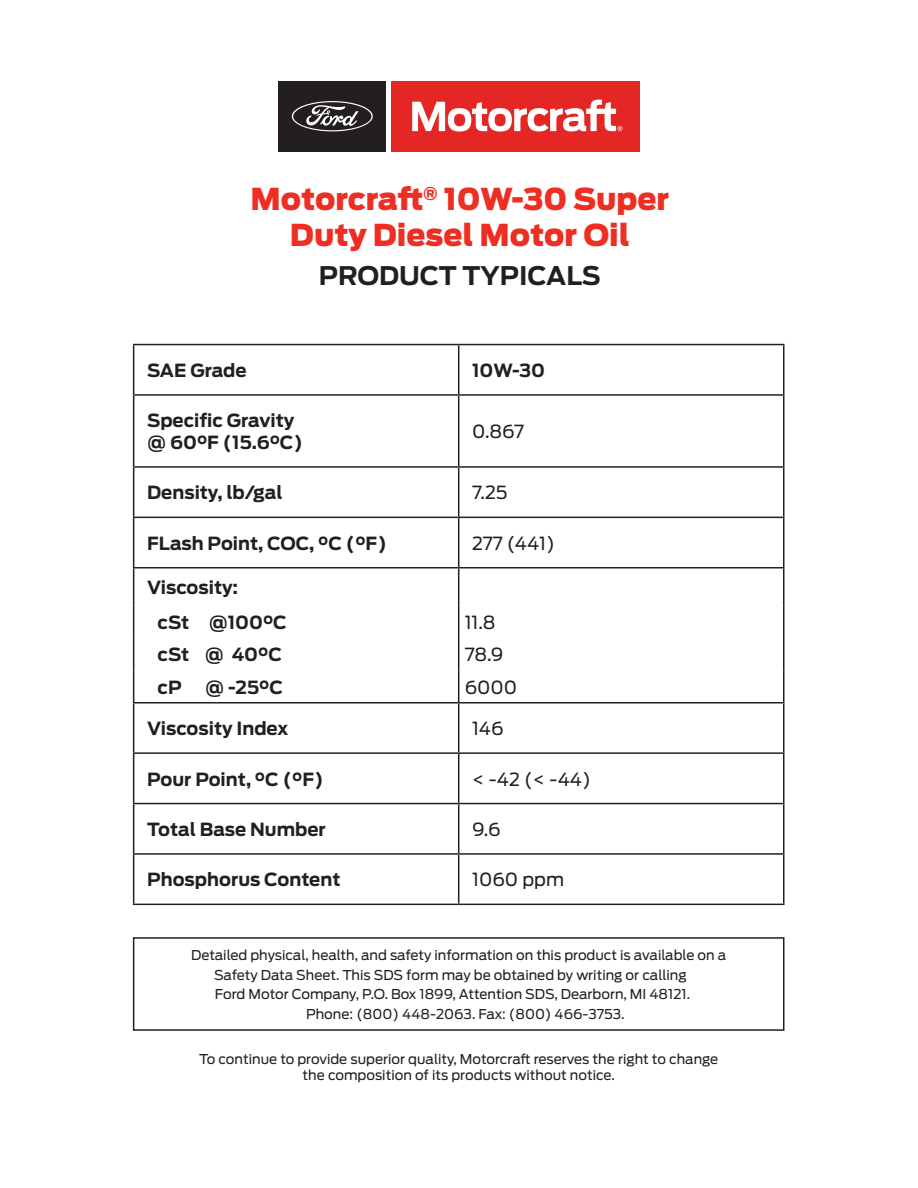
<style>
.page{position:relative;width:918px;height:1188px;background:#fff}
.page>*{position:absolute;margin:0;border:0;box-sizing:border-box;transform-origin:0 0}
.t1{font:900 30px/36px "Ford Antenna";color:#ee2e22;text-align:center}
.t2{font:700 25.5px "Ford Antenna";color:#231f20}
.t3{font:700 18px "Ford Antenna";color:#231f20}
.t4{font:18px "Ford Antenna";color:#231f20}
.t5{font:13.5px/19.5px "Ford Antenna";color:#231f20}
</style>
<div class="page">
<hr style="left:133px;top:344px;width:326px;height:1px;background:#231f20">
<hr style="left:133px;top:345px;width:1px;height:49px;background:#231f20">
<hr style="left:459px;top:344px;width:325px;height:1px;background:#231f20">
<hr style="left:458px;top:345px;width:1px;height:49px;background:#231f20">
<hr style="left:783px;top:345px;width:1px;height:49px;background:#231f20">
<hr style="left:133px;top:394px;width:326px;height:2px;background:#231f20">
<hr style="left:133px;top:396px;width:1px;height:70px;background:#231f20">
<hr style="left:459px;top:394px;width:325px;height:2px;background:#231f20">
<hr style="left:458px;top:396px;width:1px;height:70px;background:#231f20">
<hr style="left:783px;top:396px;width:1px;height:70px;background:#231f20">
<hr style="left:133px;top:466px;width:326px;height:2px;background:#231f20">
<hr style="left:133px;top:468px;width:1px;height:49px;background:#231f20">
<hr style="left:459px;top:466px;width:325px;height:2px;background:#231f20">
<hr style="left:458px;top:468px;width:1px;height:49px;background:#231f20">
<hr style="left:783px;top:468px;width:1px;height:49px;background:#231f20">
<hr style="left:133px;top:517px;width:326px;height:1px;background:#231f20">
<hr style="left:133px;top:518px;width:1px;height:49px;background:#231f20">
<hr style="left:459px;top:517px;width:325px;height:1px;background:#231f20">
<hr style="left:458px;top:518px;width:1px;height:49px;background:#231f20">
<hr style="left:783px;top:518px;width:1px;height:49px;background:#231f20">
<hr style="left:133px;top:567px;width:326px;height:1px;background:#231f20">
<hr style="left:133px;top:568px;width:1px;height:38px;background:#231f20">
<hr style="left:459px;top:567px;width:325px;height:1px;background:#231f20">
<hr style="left:458px;top:568px;width:1px;height:38px;background:#231f20">
<hr style="left:783px;top:568px;width:1px;height:38px;background:#231f20">
<hr style="left:133px;top:606px;width:1px;height:32px;background:#231f20">
<hr style="left:458px;top:606px;width:1px;height:32px;background:#231f20">
<hr style="left:783px;top:606px;width:1px;height:32px;background:#231f20">
<hr style="left:133px;top:638px;width:1px;height:32px;background:#231f20">
<hr style="left:458px;top:638px;width:1px;height:32px;background:#231f20">
<hr style="left:783px;top:638px;width:1px;height:32px;background:#231f20">
<hr style="left:133px;top:670px;width:1px;height:32px;background:#231f20">
<hr style="left:458px;top:670px;width:1px;height:32px;background:#231f20">
<hr style="left:783px;top:670px;width:1px;height:32px;background:#231f20">
<hr style="left:133px;top:702px;width:326px;height:1px;background:#231f20">
<hr style="left:133px;top:703px;width:1px;height:49px;background:#231f20">
<hr style="left:459px;top:702px;width:325px;height:1px;background:#231f20">
<hr style="left:458px;top:703px;width:1px;height:49px;background:#231f20">
<hr style="left:783px;top:703px;width:1px;height:49px;background:#231f20">
<hr style="left:133px;top:752px;width:326px;height:2px;background:#231f20">
<hr style="left:133px;top:754px;width:1px;height:49px;background:#231f20">
<hr style="left:459px;top:752px;width:325px;height:2px;background:#231f20">
<hr style="left:458px;top:754px;width:1px;height:49px;background:#231f20">
<hr style="left:783px;top:754px;width:1px;height:49px;background:#231f20">
<hr style="left:133px;top:803px;width:326px;height:1px;background:#231f20">
<hr style="left:133px;top:804px;width:1px;height:49px;background:#231f20">
<hr style="left:459px;top:803px;width:325px;height:1px;background:#231f20">
<hr style="left:458px;top:804px;width:1px;height:49px;background:#231f20">
<hr style="left:783px;top:804px;width:1px;height:49px;background:#231f20">
<hr style="left:133px;top:853px;width:326px;height:2px;background:#231f20">
<hr style="left:133px;top:855px;width:1px;height:49px;background:#231f20">
<hr style="left:459px;top:853px;width:325px;height:2px;background:#231f20">
<hr style="left:458px;top:855px;width:1px;height:49px;background:#231f20">
<hr style="left:783px;top:855px;width:1px;height:49px;background:#231f20">
<hr style="left:133px;top:904px;width:326px;height:1px;background:#231f20">
<hr style="left:459px;top:904px;width:325px;height:1px;background:#231f20">
<div style="left:133px;top:937px;width:651px;height:94px;border:2px solid #231f20"></div>
<div style="left:278px;top:81px;width:108px;height:70px;background:#231f20"></div>
<div style="left:391px;top:81px;width:249px;height:70px;background:#e42625"></div>
<svg style="left:412px;top:100px;width:210px;height:32px"></svg>
<svg style="left:292px;top:101px;width:81px;height:30px"></svg>
<p class="t1" style="left:251px;top:178px;width:420px">Motorcraft<sup>®</sup> 10W-30 Super<br>Duty Diesel Motor Oil</p>
<p class="t2" style="left:319px;top:253px;width:283px">PRODUCT TYPICALS</p>
<p class="t3" style="left:147px;top:354px;width:101px">SAE Grade</p>
<p class="t3" style="left:472px;top:354px;width:74px">10W-30</p>
<p class="t3" style="left:147px;top:405px;width:149px">Specific Gravity</p>
<p class="t3" style="left:147px;top:426px;width:157px">@ 60°F (15.6°C)</p>
<p class="t4" style="left:472px;top:416px;width:53px">0.867</p>
<p class="t3" style="left:147px;top:477px;width:137px">Density, lb/gal</p>
<p class="t4" style="left:472px;top:477px;width:37px">7.25</p>
<p class="t3" style="left:147px;top:527px;width:241px">FLash Point, COC, °C (°F)</p>
<p class="t4" style="left:472px;top:528px;width:84px">277 (441)</p>
<p class="t3" style="left:147px;top:571px;width:93px">Viscosity:</p>
<p class="t3" style="left:158px;top:606px;width:131px">cSt @100°C</p>
<p class="t4" style="left:465px;top:607px;width:32px">11.8</p>
<p class="t3" style="left:158px;top:639px;width:126px">cSt @ 40°C</p>
<p class="t4" style="left:465px;top:639px;width:40px">78.9</p>
<p class="t3" style="left:158px;top:671px;width:26px">cP</p>
<p class="t3" style="left:205px;top:671px;width:79px">@ -25°C</p>
<p class="t4" style="left:465px;top:672px;width:54px">6000</p>
<p class="t3" style="left:147px;top:712px;width:143px">Viscosity Index</p>
<p class="t4" style="left:472px;top:713px;width:33px">146</p>
<p class="t3" style="left:147px;top:763px;width:178px">Pour Point, °C (°F)</p>
<p class="t4" style="left:472px;top:764px;width:120px">&lt; -42 (&lt; -44)</p>
<p class="t3" style="left:147px;top:813px;width:180px">Total Base Number</p>
<p class="t4" style="left:472px;top:814px;width:30px">9.6</p>
<p class="t3" style="left:147px;top:864px;width:195px">Phosphorus Content</p>
<p class="t4" style="left:472px;top:864px;width:93px">1060 ppm</p>
<p class="t5" style="left:214px;top:944px;width:514px;text-indent:-23px">Detailed physical, health, and safety information on this product is available on a<br>Safety Data Sheet. This SDS form may be obtained by writing or calling<br>Ford Motor Company, P.O. Box 1899, Attention SDS, Dearborn, MI 48121.</p>
<p class="t5" style="left:306px;top:1002px;width:320px">Phone: (800) 448-2063. Fax: (800) 466-3753.</p>
<p class="t5" style="left:199px;top:1048px;width:521px">To continue to provide superior quality, Motorcraft reserves the right to change</p>
<p class="t5" style="left:303px;top:1064px;width:314px">the composition of its products without notice.</p>
</div>
